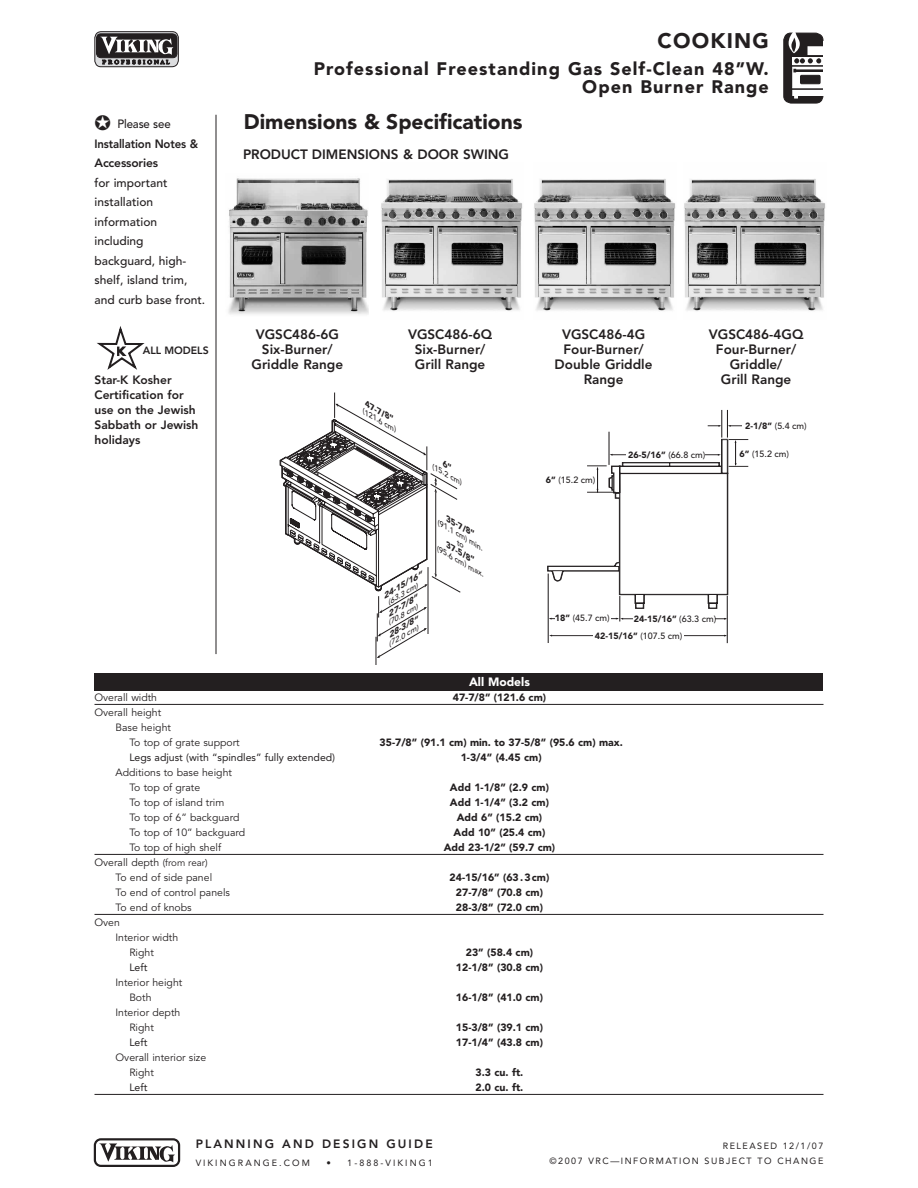
<style>
.page{position:relative;width:918px;height:1188px;background:#fff}
.page>*{position:absolute;margin:0;border:0;box-sizing:border-box;transform-origin:0 0}
.t1{font:900 21px "Avenir";color:#231f20}
.t2{font:900 21px "Avenir";letter-spacing:.06em;color:#231f20}
.t3{font:900 18px/18px "Avenir";letter-spacing:.06em;color:#231f20;text-align:right}
.t4{font:800 13.5px/15px "Avenir";color:#231f20;text-align:center}
.t5{font:500 12px/19.5px "Avenir";color:#231f20}
.t6{font:800 12px/15px "Avenir";color:#231f20}
.t7{font:800 12px/19.5px "Avenir";color:#231f20;scale:.95 1}
.t8{font:800 12px "Avenir";letter-spacing:.175em;color:#231f20}
.t9{font:900 12px "Avenir";color:#fff}
.t10{font:10.5px/15px "Avenir";color:#231f20}
.t11{font:900 10.5px "Avenir";color:#231f20}
.t12{font:10.5px "Avenir";color:#231f20}
.t13{font:800 10.5px "Avenir";color:#231f20}
.t14{font:900 9px/17px "Avenir";color:#231f20}
.t15{font:9px/15px "Avenir";letter-spacing:.165em;color:#231f20;text-align:right}
.t16{font:500 9px "Avenir";color:#231f20}
.t17{font:9px "Avenir";letter-spacing:.23em;color:#231f20}
.t18{font:italic 900 7.95px "Avenir";color:#231f20;scale:1.16 1}
.t19{font:italic 500 7.05px/15.1px "Avenir";color:#231f20;scale:1.15 1}
.s1{font-weight:500}
.s2{font-weight:900}
.s3{font-size:9.75px}
</style>
<div class="page">
<img style="left:228px;top:178px;width:140px;height:137px">
<img style="left:381px;top:179px;width:142px;height:132px">
<img style="left:534px;top:179px;width:142px;height:132px">
<img style="left:684px;top:179px;width:142px;height:132px">
<div style="left:94px;top:673px;width:730px;height:18px;background:#231f20"></div>
<hr style="left:94px;top:704px;width:730px;height:1px;background:#231f20">
<hr style="left:94px;top:854px;width:730px;height:1px;background:#231f20">
<hr style="left:94px;top:914px;width:730px;height:1px;background:#231f20">
<hr style="left:94px;top:1094px;width:730px;height:1px;background:#231f20">
<hr style="left:727px;top:596px;width:1px;height:47px;background:#231f20">
<hr style="left:548px;top:574px;width:1px;height:69px;background:#231f20">
<hr style="left:551px;top:635px;width:175px;height:1px;background:#231f20">
<div style="left:593px;top:629px;width:91px;height:14px;background:#fff"></div>
<svg style="left:547px;top:410px;width:201px;height:212px"></svg>
<svg style="left:784px;top:32px;width:40px;height:71px"></svg>
<div style="left:823px;top:41px;width:7px;height:55px;background:#fff"></div>
<hr style="left:216px;top:115px;width:1px;height:539px;background:#231f20">
<svg style="left:94px;top:31px;width:85px;height:36px"></svg>
<svg style="left:97px;top:327px;width:48px;height:43px"></svg>
<svg style="left:94px;top:1138px;width:86px;height:29px"></svg>
<svg style="left:280px;top:393px;width:181px;height:272px"></svg>
<p class="t7" style="left:94px;top:115px;width:111px">✪ <span class="s1">Please see<br></span>Installation Notes &amp;<br>Accessories</p>
<p class="t5" style="left:94px;top:174px;width:112px">for important installation information including backguard, high&shy;shelf, island trim, and curb base front.</p>
<p class="t13" style="left:143px;top:346px;width:67px">ALL MODELS</p>
<p class="t6" style="left:94px;top:373px;width:106px">Star-K Kosher<br>Certification for use on the Jewish<br>Sabbath or Jewish holidays</p>
<h1 class="t2" style="left:657px;top:32px;width:113px">COOKING</h1>
<h2 class="t3" style="left:314px;top:61px;width:457px">Professional Freestanding Gas Self-Clean 48”W.<br>Open Burner Range</h2>
<h1 class="t1" style="left:244px;top:113px;width:280px">Dimensions &amp; Specifications</h1>
<p class="t4" style="left:243px;top:148px;width:268px">PRODUCT DIMENSIONS &amp; DOOR SWING</p>
<p class="t4" style="left:252px;top:328px;width:93px">VGSC486-6G<br>Six-Burner/<br>Griddle Range</p>
<p class="t4" style="left:408px;top:328px;width:86px">VGSC486-6Q<br>Six-Burner/<br>Grill Range</p>
<p class="t4" style="left:555px;top:328px;width:99px">VGSC486-4G<br>Four-Burner/<br>Double Griddle<br>Range</p>
<p class="t4" style="left:709px;top:328px;width:96px">VGSC486-4GQ<br>Four-Burner/<br>Griddle/<br>Grill Range</p>
<p class="t18" style="left:368px;top:401px;width:30px;rotate:30deg">47-7/8”</p>
<p class="t19" style="left:367px;top:405px;width:35px;rotate:30deg">(121.6 cm)</p>
<p class="t18" style="left:381px;top:593px;width:40px;rotate:-30deg">24-15/16”</p>
<p class="t19" style="left:384px;top:597px;width:31px;rotate:-30deg">(63.3 cm)</p>
<p class="t18" style="left:386px;top:611px;width:30px;rotate:-30deg">27-7/8”</p>
<p class="t19" style="left:384px;top:617px;width:31px;rotate:-30deg">(70.8 cm)</p>
<p class="t18" style="left:387px;top:633px;width:30px;rotate:-30deg">28-3/8”</p>
<p class="t19" style="left:385px;top:639px;width:31px;rotate:-30deg">(72.0 cm)</p>
<p class="t19" style="left:437px;top:461px;width:31px;rotate:30deg">(15.2 cm)</p>
<p class="t18" style="left:449px;top:516px;width:30px;rotate:30deg">35-7/8”</p>
<p class="t19" style="left:443px;top:517px;width:45px;rotate:30deg">(91.1 cm) min</p>
<p class="t19" style="left:449px;top:530px;width:48px;text-indent:14px;rotate:30deg">to<br>(95.6 cm) max.</p>
<p class="t18" style="left:449px;top:542px;width:30px;rotate:30deg">37-5/8”</p>
<p class="t9" style="left:469px;top:677px;width:62px">All Models</p>
<p class="t16" style="left:546px;top:476px;width:51px"><span class="s2">6”</span> (15.2 cm)</p>
<p class="t14" style="left:628px;top:447px;width:79px">26-5/16” <span class="s1">(66.8 cm)</span></p>
<p class="t16" style="left:555px;top:614px;width:56px"><span class="s2">18”</span> (45.7 cm)</p>
<p class="t14" style="left:595px;top:611px;width:123px;text-indent:39px">24-15/16” <span class="s1">(63.3 cm)<br></span>42-15/16” <span class="s1">(107.5 cm)</span></p>
<p class="t16" style="left:745px;top:422px;width:63px"><span class="s2">2-1/8”</span> (5.4 cm)</p>
<p class="t16" style="left:740px;top:450px;width:51px"><span class="s2">6”</span> (15.2 cm)</p>
<p class="t10" style="left:94px;top:691px;width:64px">Overall width</p>
<p class="t11" style="left:453px;top:693px;width:95px">47-7/8” (121.6 cm)</p>
<p class="t10" style="left:94px;top:706px;width:68px">Overall height</p>
<p class="t10" style="left:116px;top:721px;width:57px">Base height</p>
<p class="t10" style="left:129px;top:736px;width:112px">To top of grate support</p>
<p class="t11" style="left:380px;top:738px;width:245px">35-7/8” (91.1 cm) min. to 37-5/8” (95.6 cm) max.</p>
<p class="t12" style="left:129px;top:753px;width:207px">Legs adjust (with “spindles” fully extended)</p>
<p class="t11" style="left:461px;top:753px;width:82px">1-3/4” (4.45 cm)</p>
<p class="t10" style="left:129px;top:766px;width:104px;text-indent:-14px">Additions to base height<br>To top of grate</p>
<p class="t11" style="left:450px;top:783px;width:101px">Add 1-1/8” (2.9 cm)</p>
<p class="t10" style="left:129px;top:796px;width:97px">To top of island trim</p>
<p class="t11" style="left:450px;top:798px;width:101px">Add 1-1/4” (3.2 cm)</p>
<p class="t10" style="left:129px;top:811px;width:112px">To top of 6” backguard</p>
<p class="t11" style="left:457px;top:813px;width:87px">Add 6” (15.2 cm)</p>
<p class="t10" style="left:129px;top:826px;width:117px">To top of 10” backguard</p>
<p class="t11" style="left:454px;top:828px;width:93px">Add 10” (25.4 cm)</p>
<p class="t10" style="left:129px;top:841px;width:93px">To top of high shelf</p>
<p class="t11" style="left:444px;top:843px;width:113px">Add 23-1/2” (59.7 cm)</p>
<p class="t10" style="left:116px;top:856px;width:98px;text-indent:-21px">Overall depth <span class="s3">(from rear)<br></span>To end of side panel</p>
<p class="t11" style="left:450px;top:873px;width:101px">24-15/16” (63.3cm)</p>
<p class="t10" style="left:116px;top:886px;width:116px">To end of control panels</p>
<p class="t11" style="left:456px;top:888px;width:89px">27-7/8” (70.8 cm)</p>
<p class="t10" style="left:116px;top:901px;width:78px">To end of knobs</p>
<p class="t11" style="left:456px;top:903px;width:89px">28-3/8” (72.0 cm)</p>
<p class="t10" style="left:94px;top:916px;width:27px">Oven</p>
<p class="t10" style="left:116px;top:931px;width:64px">Interior width</p>
<p class="t10" style="left:129px;top:946px;width:26px">Right</p>
<p class="t11" style="left:466px;top:948px;width:69px">23” (58.4 cm)</p>
<p class="t12" style="left:129px;top:963px;width:20px">Left</p>
<p class="t11" style="left:456px;top:963px;width:89px">12-1/8” (30.8 cm)</p>
<p class="t10" style="left:129px;top:976px;width:54px;text-indent:-14px">Interior height<br>Both</p>
<p class="t11" style="left:456px;top:993px;width:89px">16-1/8” (41.0 cm)</p>
<p class="t10" style="left:129px;top:1006px;width:52px;text-indent:-14px">Interior depth<br>Right</p>
<p class="t11" style="left:456px;top:1023px;width:89px">15-3/8” (39.1 cm)</p>
<p class="t12" style="left:129px;top:1038px;width:20px">Left</p>
<p class="t11" style="left:456px;top:1038px;width:89px">17-1/4” (43.8 cm)</p>
<p class="t10" style="left:129px;top:1051px;width:78px;text-indent:-14px">Overall interior size<br>Right</p>
<p class="t11" style="left:476px;top:1068px;width:49px">3.3 cu. ft.</p>
<p class="t12" style="left:129px;top:1083px;width:20px">Left</p>
<p class="t11" style="left:476px;top:1083px;width:49px">2.0 cu. ft.</p>
<p class="t8" style="left:196px;top:1139px;width:239px">PLANNING AND DESIGN GUIDE</p>
<p class="t17" style="left:196px;top:1159px;width:116px">VIKINGRANGE.COM</p>
<p class="t17" style="left:326px;top:1159px;width:108px">• 1-888-VIKING1</p>
<p class="t15" style="left:550px;top:1139px;width:275px">RELEASED 12/1/07<br>©2007 VRC—INFORMATION SUBJECT TO CHANGE</p>
</div>
